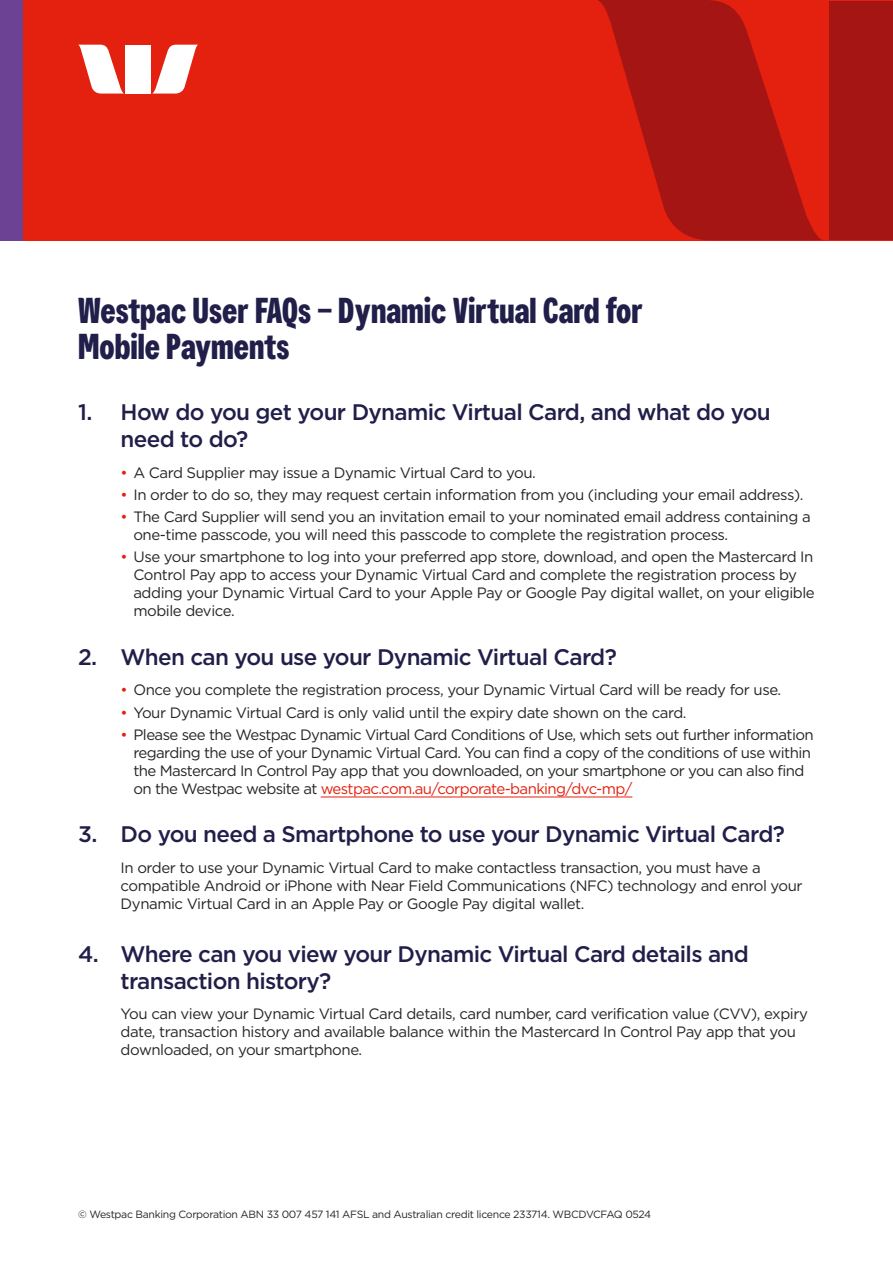
<style>
.page{position:relative;width:893px;height:1263px;background:#fff}
.page>*{position:absolute;margin:0;border:0;box-sizing:border-box;transform-origin:0 0}
.TH1_Non_TOC{font:700 36px/36px "Westpac";color:#211f4a}
.TH2_Numbered{font:500 22.5px/27px "Gotham";letter-spacing:-.03em;color:#211f4a}
.Body_Indent1{font:15px/18px "Gotham";letter-spacing:-.03em;color:#252524}
.Disclaimer{font:10.5px "Gotham";letter-spacing:-.03em;color:#252524}
.s1{color:#e4200e}
</style>
<div class="page">
<div style="left:0;top:0;width:893px;height:240px;background:#e4200e"></div>
<svg style="left:598px;top:0;width:224px;height:240px;fill:#a51514"></svg>
<div style="left:829px;top:1px;width:64px;height:239px;background:#a51514"></div>
<div style="left:0;top:0;width:22px;height:240px;background:#6c4394"></div>
<hr style="left:321px;top:797px;width:311px;height:1px;background:#e4200e">
<svg style="left:78px;top:45px;width:46px;height:49px"></svg>
<svg style="left:152px;top:45px;width:46px;height:49px"></svg>
<div style="left:125px;top:45px;width:26px;height:49px;background:#fff"></div>
<h1 class="TH1_Non_TOC" style="left:78px;top:292px;width:566px">Westpac User FAQs – Dynamic Virtual Card for<br>Mobile Payments</h1>
<h2 class="TH2_Numbered" style="left:121px;top:398px;width:652px;text-indent:-43px">1. How do you get your Dynamic Virtual Card, and what do you need to do?</h2>
<p class="Body_Indent1" style="left:121px;top:463px;width:417px"><span class="s1">•</span> A Card Supplier may issue a Dynamic Virtual Card to you.</p>
<p class="Body_Indent1" style="left:121px;top:485px;width:684px"><span class="s1">•</span> In order to do so, they may request certain information from you (including your email address).</p>
<p class="Body_Indent1" style="left:133px;top:507px;width:679px;text-indent:-13px"><span class="s1">•</span> The Card Supplier will send you an invitation email to your nominated email address containing a one-time passcode, you will need this passcode to complete the registration process.</p>
<p class="Body_Indent1" style="left:133px;top:548px;width:683px;text-indent:-13px"><span class="s1">•</span> Use your smartphone to log into your preferred app store, download, and open the Mastercard In Control Pay app to access your Dynamic Virtual Card and complete the registration process by adding your Dynamic Virtual Card to your Apple Pay or Google Pay digital wallet, on your eligible mobile device.</p>
<h2 class="TH2_Numbered" style="left:78px;top:643px;width:540px">2. When can you use your Dynamic Virtual Card?</h2>
<p class="Body_Indent1" style="left:121px;top:681px;width:662px"><span class="s1">•</span> Once you complete the registration process, your Dynamic Virtual Card will be ready for use.</p>
<p class="Body_Indent1" style="left:121px;top:703px;width:567px"><span class="s1">•</span> Your Dynamic Virtual Card is only valid until the expiry date shown on the card.</p>
<p class="Body_Indent1" style="left:133px;top:725px;width:682px;text-indent:-13px"><span class="s1">•</span> Please see the Westpac Dynamic Virtual Card Conditions of Use, which sets out further information regarding the use of your Dynamic Virtual Card. You can find a copy of the conditions of use within the Mastercard In Control Pay app that you downloaded, on your smartphone or you can also find on the Westpac website at <span class="s1">westpac.com.au/corporate-banking/dvc-mp/</span></p>
<h2 class="TH2_Numbered" style="left:78px;top:820px;width:708px">3. Do you need a Smartphone to use your Dynamic Virtual Card?</h2>
<p class="Body_Indent1" style="left:121px;top:858px;width:683px">In order to use your Dynamic Virtual Card to make contactless transaction, you must have a compatible Android or iPhone with Near Field Communications (NFC) technology and enrol your<br>Dynamic Virtual Card in an Apple Pay or Google Pay digital wallet.</p>
<h2 class="TH2_Numbered" style="left:121px;top:940px;width:630px;text-indent:-43px">4. Where can you view your Dynamic Virtual Card details and transaction history?</h2>
<p class="Body_Indent1" style="left:121px;top:1005px;width:689px">You can view your Dynamic Virtual Card details, card number, card verification value (CVV), expiry date, transaction history and available balance within the Mastercard In Control Pay app that you downloaded, on your smartphone.</p>
<p class="Disclaimer" style="left:78px;top:1208px;width:575px">© Westpac Banking Corporation ABN 33 007 457 141 AFSL and Australian credit licence 233714. WBCDVCFAQ 0524</p>
</div>
